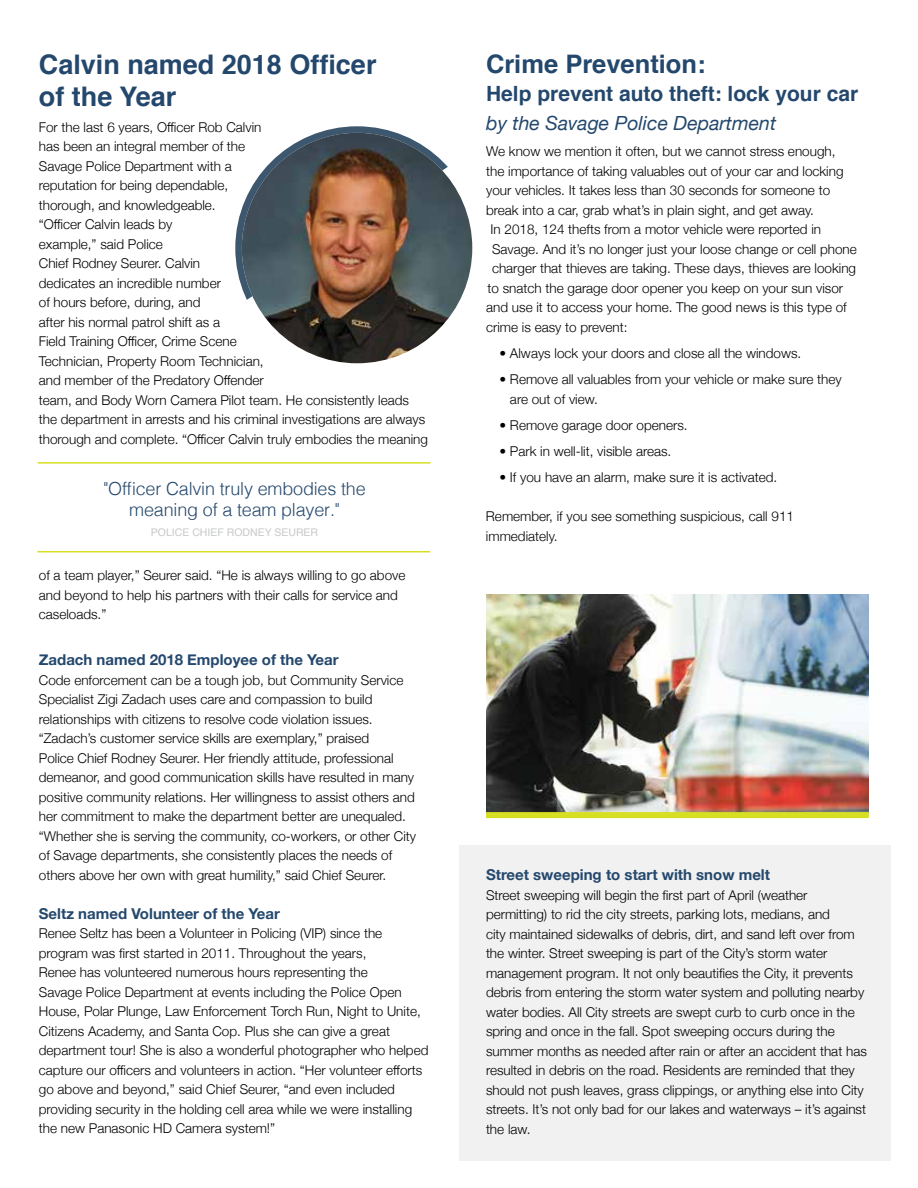
<style>
.page{position:relative;width:918px;height:1188px;background:#fff}
.page>*{position:absolute;margin:0;border:0;box-sizing:border-box;transform-origin:0 0}
.t1{font:700 27px/31.5px "Helvetica";color:#24486d}
.t2{font:700 25.5px "Helvetica";color:#24486d}
.t3{font:700 21px "Helvetica";color:#24486d}
.t4{font:italic 19.5px "Helvetica Neue";color:#24486d}
.t5{font:300 18px/21.6px "Helvetica";letter-spacing:-.01em;color:#24486d;text-align:center}
.t6{font:700 15px "Helvetica Neue";color:#24486d}
.t7{font:300 13.5px/19.5px "Helvetica Neue";color:#000}
.t8{font:10.5px "Helvetica";color:#c7c8ca}
</style>
<div class="page">
<svg style="left:235px;top:126px;width:244px;height:244px;background:#4b6378"></svg>
<svg style="left:240px;top:165px;width:239px;height:205px"></svg>
<img style="left:242px;top:133px;width:230px;height:230px;border-radius:115px">
<div style="left:459px;top:845px;width:432px;height:316px;background:#f1f1f2"></div>
<hr style="left:38px;top:462px;width:392px;height:2px;background:#d7df23">
<hr style="left:37px;top:551px;width:393px;height:1px;background:#d7df23">
<img style="left:486px;top:594px;width:383px;height:218px">
<div style="left:486px;top:812px;width:383px;height:6px;background:#d7df23"></div>
<h1 class="t1" style="left:39px;top:49px;width:339px">Calvin named 2018 Officer of the Year</h1>
<p class="t7" style="left:39px;top:116px;width:391px">For the last 6 years, Officer Rob Calvin<br>has been an integral member of the<br>Savage Police Department with a<br>reputation for being dependable,<br>thorough, and knowledgeable.<br>“Officer Calvin leads by<br>example,” said Police<br>Chief Rodney Seurer. Calvin<br>dedicates an incredible number<br>of hours before, during, and<br>after his normal patrol shift as a<br>Field Training Officer, Crime Scene<br>Technician, Property Room Technician,<br>and member of the Predatory Offender<br>team, and Body Worn Camera Pilot team. He consistently leads the department in arrests and his criminal investigations are always thorough and complete. “Officer Calvin truly embodies the meaning</p>
<h3 class="t5" style="left:103px;top:476px;width:264px">"Officer Calvin truly embodies the meaning of a team player."</h3>
<p class="t8" style="left:151px;top:524px;width:169px">POLICE CHIEF RODNEY SEURER</p>
<p class="t7" style="left:39px;top:565px;width:368px">of a team player,” Seurer said. “He is always willing to go above and beyond to help his partners with their calls for service and caseloads.”</p>
<p class="t6" style="left:39px;top:648px;width:301px">Zadach named 2018 Employee of the Year</p>
<p class="t7" style="left:39px;top:669px;width:379px">Code enforcement can be a tough job, but Community Service Specialist Zigi Zadach uses care and compassion to build relationships with citizens to resolve code violation issues. “Zadach’s customer service skills are exemplary,” praised<br>Police Chief Rodney Seurer. Her friendly attitude, professional demeanor, and good communication skills have resulted in many positive community relations. Her willingness to assist others and her commitment to make the department better are unequaled. “Whether she is serving the community, co-workers, or other City of Savage departments, she consistently places the needs of others above her own with great humility,” said Chief Seurer.</p>
<p class="t6" style="left:39px;top:902px;width:243px">Seltz named Volunteer of the Year</p>
<p class="t7" style="left:39px;top:923px;width:391px">Renee Seltz has been a Volunteer in Policing (VIP) since the program was first started in 2011. Throughout the years,<br>Renee has volunteered numerous hours representing the<br>Savage Police Department at events including the Police Open House, Polar Plunge, Law Enforcement Torch Run, Night to Unite, Citizens Academy, and Santa Cop. Plus she can give a great department tour! She is also a wonderful photographer who helped capture our officers and volunteers in action. “Her volunteer efforts go above and beyond,” said Chief Seurer, “and even included providing security in the holding cell area while we were installing the new Panasonic HD Camera system!”</p>
<h2 class="t2" style="left:486px;top:43px;width:221px">Crime Prevention:</h2>
<h3 class="t3" style="left:486px;top:77px;width:374px">Help prevent auto theft: lock your car</h3>
<h3 class="t4" style="left:486px;top:109px;width:292px">by the Savage Police Department</h3>
<p class="t7" style="left:486px;top:141px;width:351px">We know we mention it often, but we cannot stress enough,</p>
<p class="t7" style="left:486px;top:160px;width:359px">the importance of taking valuables out of your car and locking</p>
<p class="t7" style="left:486px;top:180px;width:346px">your vehicles. It takes less than 30 seconds for someone to</p>
<p class="t7" style="left:486px;top:199px;width:329px">break into a car, grab what’s in plain sight, and get away.</p>
<p class="t7" style="left:491px;top:219px;width:332px">In 2018, 124 thefts from a motor vehicle were reported in</p>
<p class="t7" style="left:492px;top:238px;width:366px">Savage. And it’s no longer just your loose change or cell phone</p>
<p class="t7" style="left:492px;top:257px;width:366px">charger that thieves are taking. These days, thieves are looking</p>
<p class="t7" style="left:488px;top:277px;width:357px">to snatch the garage door opener you keep on your sun visor</p>
<p class="t7" style="left:486px;top:296px;width:362px">and use it to access your home. The good news is this type of</p>
<p class="t7" style="left:486px;top:316px;width:143px">crime is easy to prevent:</p>
<p class="t7" style="left:499px;top:342px;width:303px">• Always lock your doors and close all the windows.</p>
<p class="t7" style="left:510px;top:368px;width:333px;text-indent:-11px">• Remove all valuables from your vehicle or make sure they are out of view.</p>
<p class="t7" style="left:499px;top:414px;width:190px">• Remove garage door openers.</p>
<p class="t7" style="left:499px;top:440px;width:173px">• Park in well-lit, visible areas.</p>
<p class="t7" style="left:499px;top:467px;width:279px">• If you have an alarm, make sure it is activated.</p>
<p class="t7" style="left:486px;top:506px;width:310px">Remember, if you see something suspicious, call 911 immediately.</p>
<p class="t6" style="left:486px;top:863px;width:286px">Street sweeping to start with snow melt</p>
<p class="t7" style="left:486px;top:884px;width:382px">Street sweeping will begin the first part of April (weather permitting) to rid the city streets, parking lots, medians, and<br>city maintained sidewalks of debris, dirt, and sand left over from the winter. Street sweeping is part of the City’s storm water management program. It not only beautifies the City, it prevents debris from entering the storm water system and polluting nearby water bodies. All City streets are swept curb to curb once in the spring and once in the fall. Spot sweeping occurs during the summer months as needed after rain or after an accident that has resulted in debris on the road. Residents are reminded that they should not push leaves, grass clippings, or anything else into City streets. It’s not only bad for our lakes and waterways – it’s against the law.</p>
</div>
